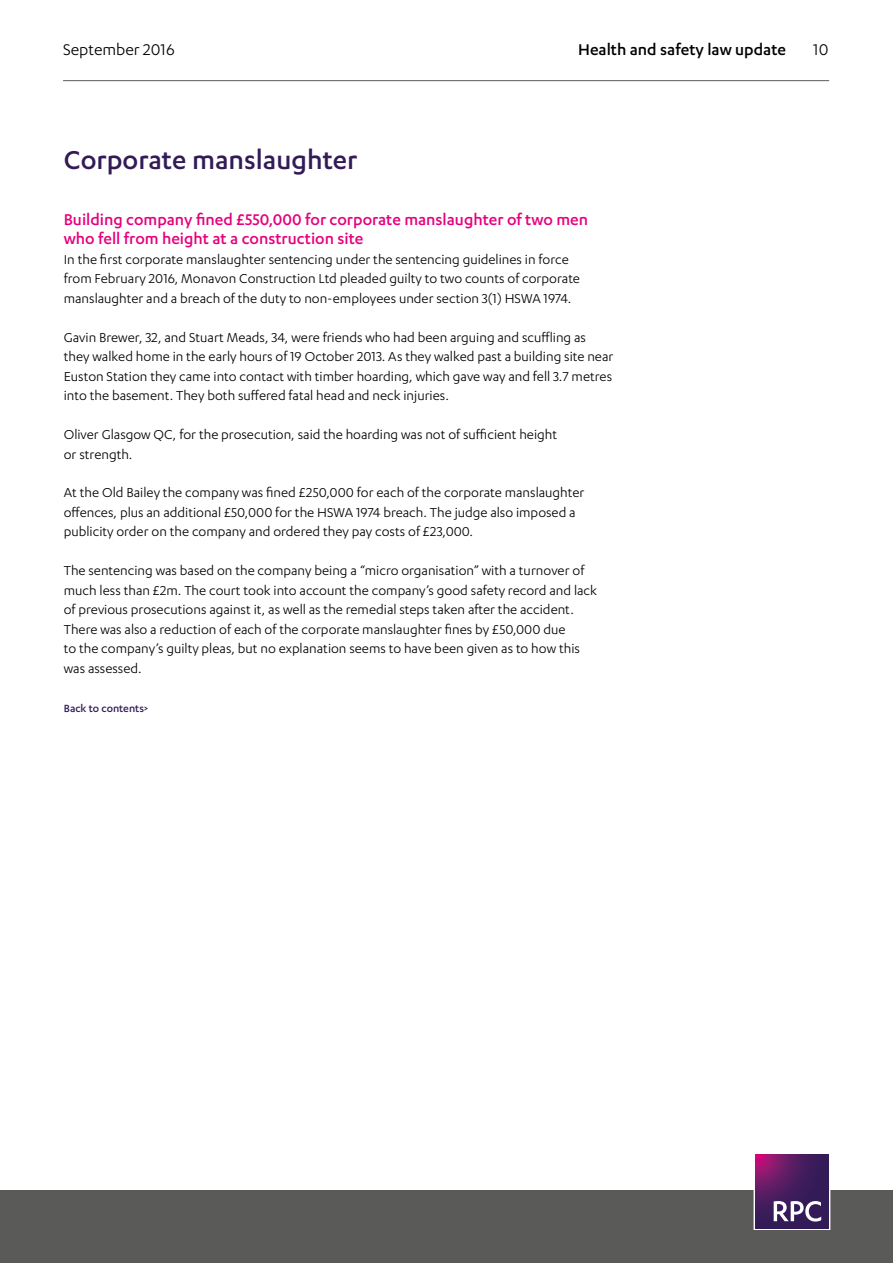
<style>
.page{position:relative;width:893px;height:1263px;background:#fff}
.page>*{position:absolute;margin:0;border:0;box-sizing:border-box;transform-origin:0 0}
.t1{font:500 30px "Karbon";color:#331b58}
.t2{font:500 18px/19.5px "Karbon";color:#e6007d}
.t3{font:500 18px "Karbon";color:#000}
.t4{font:18px "Karbon";color:#000}
.t5{font:15px/19.5px "Karbon";color:#000}
.t6{font:500 12px "Karbon";color:#331b58}
</style>
<div class="page">
<hr style="left:63px;top:80px;width:766px;height:1px;background:#5a5a59">
<div style="left:0;top:1191px;width:893px;height:72px;background:#5a5a59"></div>
<div style="left:754px;top:1153px;width:76px;height:77px;border:1px solid #fff"></div>
<svg style="left:755px;top:1155px;width:74px;height:73px;background:#4f1c5f"></svg>
<svg style="left:774px;top:1201px;width:47px;height:20px"></svg>
<p class="t4" style="left:63px;top:39px;width:113px">September 2016</p>
<p class="t3" style="left:578px;top:39px;width:209px">Health and safety law update</p>
<p class="t4" style="left:813px;top:39px;width:17px">10</p>
<h1 class="t1" style="left:64px;top:143px;width:295px">Corporate manslaughter</h1>
<p class="t2" style="left:64px;top:209px;width:526px">Building company fined £550,000 for corporate manslaughter of two men who fell from height at a construction site</p>
<p class="t5" style="left:64px;top:249px;width:518px">In the first corporate manslaughter sentencing under the sentencing guidelines in force from February 2016, Monavon Construction Ltd pleaded guilty to two counts of corporate manslaughter and a breach of the duty to non-employees under section 3(1) HSWA 1974.</p>
<p class="t5" style="left:64px;top:327px;width:551px">Gavin Brewer, 32, and Stuart Meads, 34, were friends who had been arguing and scuffling as they walked home in the early hours of 19 October 2013. As they walked past a building site near Euston Station they came into contact with timber hoarding, which gave way and fell 3.7 metres into the basement. They both suffered fatal head and neck injuries.</p>
<p class="t5" style="left:64px;top:424px;width:495px">Oliver Glasgow QC, for the prosecution, said the hoarding was not of sufficient height or strength.</p>
<p class="t5" style="left:64px;top:483px;width:522px">At the Old Bailey the company was fined £250,000 for each of the corporate manslaughter offences, plus an additional £50,000 for the HSWA 1974 breach. The judge also imposed a publicity order on the company and ordered they pay costs of £23,000.</p>
<p class="t5" style="left:64px;top:561px;width:535px">The sentencing was based on the company being a “micro organisation” with a turnover of much less than £2m. The court took into account the company’s good safety record and lack of previous prosecutions against it, as well as the remedial steps taken after the accident.<br>There was also a reduction of each of the corporate manslaughter fines by £50,000 due<br>to the company’s guilty pleas, but no explanation seems to have been given as to how this was assessed.</p>
<p class="t6" style="left:64px;top:701px;width:86px">Back to contents&gt;</p>
</div>
